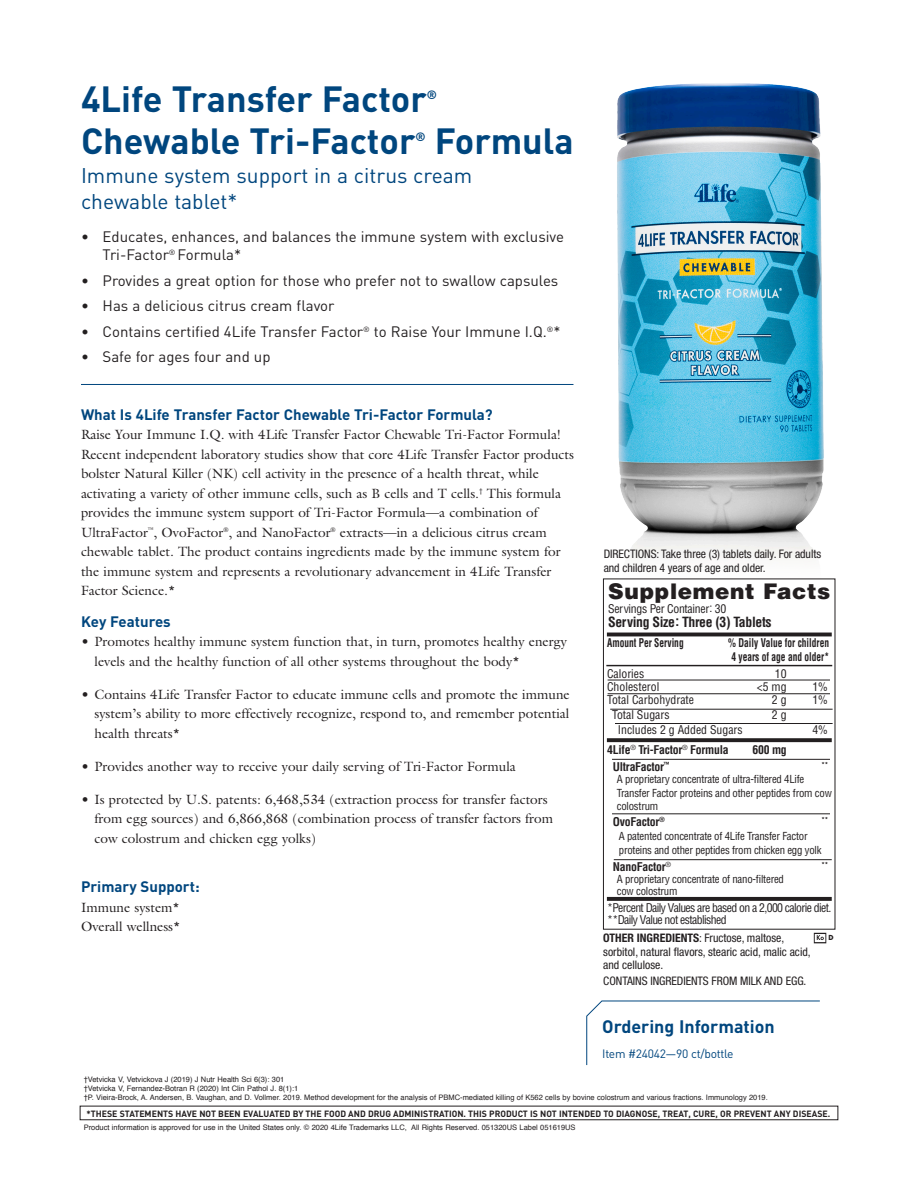
<style>
.page{position:relative;width:918px;height:1188px;background:#fff}
.page>*{position:absolute;margin:0;border:0;box-sizing:border-box;transform-origin:0 0}
.t1{font:700 36px "DIN";color:#00467e}
.t2{font:900 21.6px "Helvetica LT Std";letter-spacing:.03em;color:#231f20}
.t3{font:21px/25.2px "DIN";color:#00467e}
.t4{font:700 17.85px "DIN";color:#00467e}
.t5{font:15px/18px "DIN";color:#231f20}
.t6{font:700 15px "DIN";color:#00467e}
.t7{font:700 condensed 13.8px "Helvetica LT Std";letter-spacing:-.025em;color:#231f20}
.t8{font:13.5px/19.5px "Galliard Std";color:#231f20}
.t9{font:12px "DIN";letter-spacing:-.025em;color:#00467e}
.t10{font:700 12px "DIN";color:#00467e}
.t11{font:condensed 11.7px/13.8px "Helvetica Neue LT Std";letter-spacing:-.005em;color:#231f20}
.t12{font:condensed 11.7px/11.7px "Helvetica LT Std";letter-spacing:-.05em;color:#231f20}
.t13{font:condensed 11.7px "Helvetica LT Std";color:#231f20}
.t14{font:700 condensed 11.7px "Helvetica LT Std";letter-spacing:-.02em;color:#231f20}
.t15{font:700 condensed 11.7px/13.8px "Helvetica LT Std";color:#231f20;scale:.8 1}
.t16{font:condensed 11.7px "Helvetica LT Std";letter-spacing:-.025em;color:#231f20}
.t17{font:condensed 10.8px/13.8px "Helvetica LT Std";letter-spacing:-.02em;color:#231f20}
.t18{font:700 9px "DIN";color:#231f20}
.t19{font:7.5px "Helvetica";color:#231f20}
.t20{font:700 condensed 6.9px "Helvetica LT Std";color:#231f20}
.t21{font:700 6.75px "Futura Std";color:#231f20}
.s1{font-weight:700}
</style>
<div class="page">
<img style="left:602px;top:83px;width:234px;height:505px">
<div style="left:80px;top:1106px;width:758px;height:14px;border:1px solid #231f20"></div>
<hr style="left:81px;top:384px;width:492px;height:1px;background:#00467e">
<svg style="left:586px;top:1001px;width:234px;height:64px"></svg>
<div style="left:603px;top:579px;width:232px;height:350px;background:#fff"></div>
<div style="left:603px;top:578px;width:232px;height:352px;border:1px solid #231f20"></div>
<svg style="left:607px;top:738px;width:225px;height:4px"></svg>
<hr style="left:607px;top:633px;width:225px;height:3px;background:#231f20">
<svg style="left:607px;top:897px;width:225px;height:4px"></svg>
<hr style="left:606px;top:665px;width:226px;height:1px;background:#231f20">
<hr style="left:614px;top:859px;width:218px;height:1px;background:#231f20">
<hr style="left:612px;top:814px;width:218px;height:1px;background:#231f20">
<hr style="left:612px;top:759px;width:218px;height:1px;background:#231f20">
<hr style="left:615px;top:723px;width:218px;height:1px;background:#231f20">
<hr style="left:610px;top:709px;width:223px;height:1px;background:#231f20">
<hr style="left:608px;top:694px;width:222px;height:1px;background:#231f20">
<hr style="left:608px;top:680px;width:222px;height:1px;background:#231f20">
<svg style="left:814px;top:933px;width:12px;height:10px"></svg>
<p class="t1" style="left:81px;top:76px;width:347px">4Life Transfer Factor</p>
<p class="t10" style="left:427px;top:87px;width:12px">®</p>
<p class="t1" style="left:81px;top:118px;width:336px">Chewable Tri-Factor</p>
<p class="t10" style="left:415px;top:129px;width:12px">®</p>
<p class="t1" style="left:435px;top:118px;width:141px">Formula</p>
<p class="t3" style="left:81px;top:163px;width:393px">Immune system support in a citrus cream chewable tablet*</p>
<p class="t5" style="left:103px;top:227px;width:463px;text-indent:-22px">• Educates, enhances, and balances the immune system with exclusive<br>Tri-Factor<sup>®</sup> Formula*</p>
<p class="t5" style="left:81px;top:271px;width:479px">• Provides a great option for those who prefer not to swallow capsules</p>
<p class="t5" style="left:81px;top:296px;width:255px">• Has a delicious citrus cream flavor</p>
<p class="t5" style="left:81px;top:322px;width:481px">• Contains certified 4Life Transfer Factor<sup>®</sup> to Raise Your Immune I.Q.<sup>®</sup>*</p>
<p class="t5" style="left:81px;top:348px;width:191px">• Safe for ages four and up</p>
<p class="t6" style="left:81px;top:404px;width:413px">What Is 4Life Transfer Factor Chewable Tri-Factor Formula?</p>
<p class="t8" style="left:81px;top:424px;width:495px">Raise Your Immune I.Q. with 4Life Transfer Factor Chewable Tri-Factor Formula!<br>Recent independent laboratory studies show that core 4Life Transfer Factor products bolster Natural Killer (NK) cell activity in the presence of a health threat, while activating a variety of other immune cells, such as B cells and T cells.<sup>†</sup> This formula provides the immune system support of Tri-Factor Formula—a combination of UltraFactor<sup>™</sup>, OvoFactor<sup>®</sup>, and NanoFactor<sup>®</sup> extracts—in a delicious citrus cream chewable tablet. The product contains ingredients made by the immune system for the immune system and represents a revolutionary advancement in 4Life Transfer Factor Science.*</p>
<p class="t6" style="left:81px;top:611px;width:91px">Key Features</p>
<p class="t8" style="left:94px;top:631px;width:474px;text-indent:-14px">• Promotes healthy immune system function that, in turn, promotes healthy energy levels and the healthy function of all other systems throughout the body*</p>
<p class="t8" style="left:94px;top:684px;width:477px;text-align:justify;text-indent:-14px">• Contains 4Life Transfer Factor to educate immune cells and promote the immune system’s ability to more effectively recognize, respond to, and remember potential health threats*</p>
<p class="t8" style="left:81px;top:756px;width:436px">• Provides another way to receive your daily serving of Tri-Factor Formula</p>
<p class="t8" style="left:94px;top:789px;width:460px;text-indent:-14px">• Is protected by U.S. patents: 6,468,534 (extraction process for transfer factors from egg sources) and 6,866,868 (combination process of transfer factors from cow colostrum and chicken egg yolks)</p>
<p class="t6" style="left:81px;top:877px;width:120px">Primary Support:</p>
<p class="t8" style="left:81px;top:897px;width:101px">Immune system*<br>Overall wellness*</p>
<p class="t11" style="left:604px;top:547px;width:219px">DIRECTIONS: Take three (3) tablets daily. For adults and children 4 years of age and older.</p>
<p class="t2" style="left:608px;top:577px;width:224px">Supplement Facts</p>
<p class="t16" style="left:608px;top:602px;width:120px">Servings Per Container: 30</p>
<p class="t7" style="left:608px;top:613px;width:165px">Serving Size: Three (3) Tablets</p>
<p class="t13" style="left:607px;top:666px;width:39px">Calories</p>
<p class="t16" style="left:775px;top:666px;width:13px">10</p>
<p class="t13" style="left:607px;top:679px;width:54px">Cholesterol</p>
<p class="t16" style="left:757px;top:679px;width:31px">&lt;5 mg</p>
<p class="t16" style="left:812px;top:679px;width:17px">1%</p>
<p class="t13" style="left:607px;top:693px;width:89px">Total Carbohydrate</p>
<p class="t16" style="left:772px;top:693px;width:16px">2 g</p>
<p class="t16" style="left:812px;top:693px;width:17px">1%</p>
<p class="t13" style="left:612px;top:708px;width:59px">Total Sugars</p>
<p class="t16" style="left:772px;top:708px;width:16px">2 g</p>
<p class="t13" style="left:618px;top:722px;width:126px">Includes 2 g Added Sugars</p>
<p class="t16" style="left:812px;top:722px;width:17px">4%</p>
<p class="t14" style="left:607px;top:742px;width:123px">4Life<sup>®</sup> Tri-Factor<sup>®</sup> Formula</p>
<p class="t14" style="left:752px;top:742px;width:36px">600 mg</p>
<p class="t14" style="left:613px;top:760px;width:58px">UltraFactor<sup>™</sup></p>
<p class="t20" style="left:821px;top:760px;width:8px">**</p>
<p class="t17" style="left:617px;top:772px;width:217px">A proprietary concentrate of ultra-filtered 4Life<br>Transfer Factor proteins and other peptides from cow colostrum</p>
<p class="t14" style="left:613px;top:814px;width:53px">OvoFactor<sup>®</sup></p>
<p class="t20" style="left:821px;top:815px;width:8px">**</p>
<p class="t17" style="left:619px;top:829px;width:204px">A patented concentrate of 4Life Transfer Factor proteins and other peptides from chicken egg yolk</p>
<p class="t14" style="left:613px;top:860px;width:60px">NanoFactor<sup>®</sup></p>
<p class="t20" style="left:821px;top:860px;width:8px">**</p>
<p class="t17" style="left:617px;top:873px;width:169px;line-height:11.7px">A proprietary concentrate of nano-filtered cow colostrum</p>
<p class="t12" style="left:607px;top:902px;width:226px">*Percent Daily Values are based on a 2,000 calorie diet. **Daily Value not established</p>
<p class="t15" style="left:607px;top:636px;width:97px">Amount Per Serving</p>
<p class="t15" style="left:728px;top:636px;width:127px">% Daily Value for children<br>4 years of age and older*</p>
<p class="t11" style="left:603px;top:931px;width:209px"><span class="s1">OTHER INGREDIENTS</span>: Fructose, maltose, sorbitol, natural flavors, stearic acid, malic acid, and cellulose.</p>
<p class="t11" style="left:603px;top:974px;width:205px">CONTAINS INGREDIENTS FROM MILK AND EGG.</p>
<p class="t4" style="left:602px;top:1015px;width:174px">Ordering Information</p>
<p class="t9" style="left:602px;top:1046px;width:133px">Item #24042—90 ct/bottle</p>
<p class="t21" style="left:829px;top:933px;width:7px">D</p>
<p class="t19" style="left:84px;top:1074px;width:202px">†Vetvicka V, Vetvickova J (2019) J Nutr Health Sci 6(3): 301</p>
<p class="t19" style="left:84px;top:1083px;width:216px">†Vetvicka V, Fernandez-Botran R (2020) Int Clin Pathol J. 8(1):1</p>
<p class="t19" style="left:84px;top:1092px;width:686px">†P. Vieira-Brock, A. Andersen, B. Vaughan, and D. Vollmer. 2019. Method development for the analysis of PBMC-mediated killing of K562 cells by bovine colostrum and various fractions. Immunology 2019.</p>
<p class="t18" style="left:86px;top:1108px;width:745px">*THESE STATEMENTS HAVE NOT BEEN EVALUATED BY THE FOOD AND DRUG ADMINISTRATION. THIS PRODUCT IS NOT INTENDED TO DIAGNOSE, TREAT, CURE, OR PREVENT ANY DISEASE.</p>
<p class="t19" style="left:84px;top:1121px;width:493px">Product information is approved for use in the United States only. © 2020 4Life Trademarks LLC, All Rights Reserved. 051320US Label 051619US</p>
</div>
